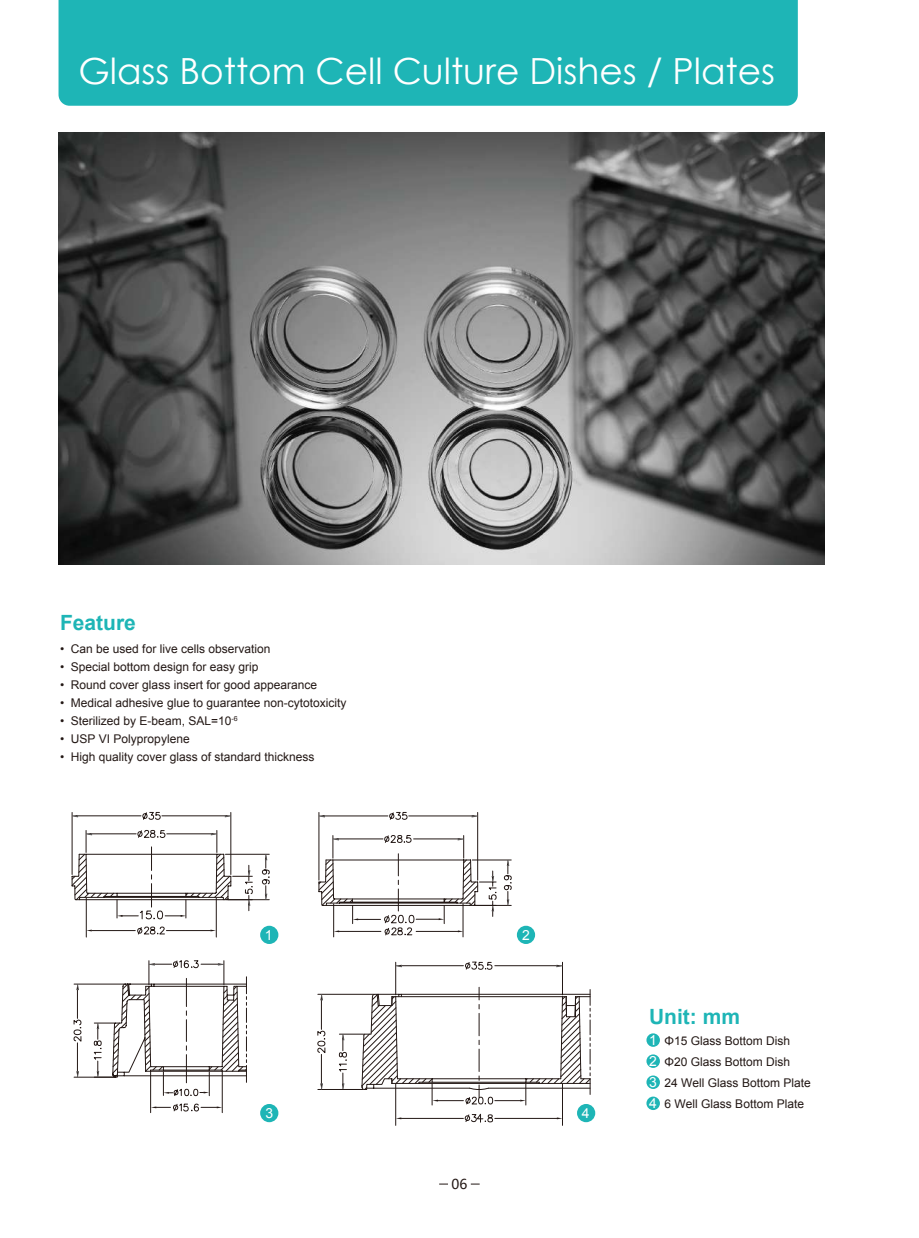
<style>
.page{position:relative;width:919px;height:1238px;background:#fff}
.page>*{position:absolute;margin:0;border:0;box-sizing:border-box;transform-origin:0 0}
.t1{font:36px "Century Gothic";color:#fff}
.t2{font:700 21px "Arial";color:#1eb5b6}
.t3{font:13.95px "Arial";color:#fff}
.t4{font:13.5px "Microsoft Ya Hei";color:#231815}
.t5{font:12px/20.9px "Arial";color:#231815}
.s1{font-size:13.95px;color:#fff}
</style>
<div class="page">
<div style="left:260px;top:925px;width:18px;height:18px;background:#1eb5b6;border-radius:50%"></div>
<div style="left:260px;top:1103px;width:18px;height:19px;background:#1eb5b6;border-radius:50%"></div>
<div style="left:517px;top:925px;width:18px;height:18px;background:#1eb5b6;border-radius:50%"></div>
<div style="left:577px;top:1103px;width:18px;height:19px;background:#1eb5b6;border-radius:50%"></div>
<hr style="left:86px;top:898px;width:1px;height:39px;background:#231815">
<hr style="left:216px;top:898px;width:1px;height:39px;background:#231815">
<hr style="left:74px;top:983px;width:52px;height:1px;background:#231815">
<hr style="left:74px;top:1076px;width:41px;height:1px;background:#231815">
<svg style="left:74px;top:983px;width:7px;height:94px"></svg>
<hr style="left:92px;top:930px;width:43px;height:1px;background:#231815">
<hr style="left:166px;top:930px;width:44px;height:1px;background:#231815">
<svg style="left:137px;top:926px;width:28px;height:8px"></svg>
<hr style="left:150px;top:1071px;width:1px;height:41px;background:#231815">
<hr style="left:222px;top:1071px;width:1px;height:41px;background:#231815">
<hr style="left:395px;top:962px;width:1px;height:32px;background:#231815">
<hr style="left:562px;top:962px;width:1px;height:32px;background:#231815">
<hr style="left:401px;top:965px;width:62px;height:1px;background:#231815">
<hr style="left:494px;top:965px;width:63px;height:1px;background:#231815">
<svg style="left:395px;top:964px;width:6px;height:3px"></svg>
<svg style="left:556px;top:964px;width:7px;height:3px"></svg>
<hr style="left:395px;top:1083px;width:1px;height:42px;background:#231815">
<hr style="left:562px;top:1083px;width:1px;height:42px;background:#231815">
<hr style="left:401px;top:1118px;width:62px;height:1px;background:#231815">
<hr style="left:495px;top:1118px;width:62px;height:1px;background:#231815">
<hr style="left:333px;top:903px;width:1px;height:33px;background:#231815">
<hr style="left:462px;top:903px;width:1px;height:33px;background:#231815">
<svg style="left:151px;top:1102px;width:71px;height:9px"></svg>
<svg style="left:465px;top:1113px;width:28px;height:9px"></svg>
<svg style="left:93px;top:960px;width:154px;height:136px"></svg>
<svg style="left:317px;top:987px;width:273px;height:117px"></svg>
<svg style="left:72px;top:812px;width:198px;height:107px"></svg>
<svg style="left:318px;top:812px;width:193px;height:123px"></svg>
<svg style="left:465px;top:961px;width:27px;height:8px"></svg>
<div style="left:646px;top:1033px;width:14px;height:13px;background:#1eb5b6;border-radius:50%"></div>
<div style="left:646px;top:1054px;width:14px;height:13px;background:#1eb5b6;border-radius:50%"></div>
<div style="left:646px;top:1075px;width:14px;height:13px;background:#1eb5b6;border-radius:50%"></div>
<div style="left:646px;top:1096px;width:14px;height:13px;background:#1eb5b6;border-radius:50%"></div>
<img style="left:58px;top:132px;width:766px;height:433px">
<div style="left:58px;top:0;width:739px;height:106px;background:#1eb5b6"></div>
<h1 class="t1" style="left:78px;top:46px;width:698px">Glass Bottom Cell Culture Dishes / Plates</h1>
<h2 class="t2" style="left:60px;top:608px;width:77px">Feature</h2>
<p class="t5" style="left:60px;top:638px;width:212px">• Can be used for live cells observation</p>
<p class="t5" style="left:60px;top:656px;width:200px">• Special bottom design for easy grip</p>
<p class="t5" style="left:60px;top:674px;width:258px">• Round cover glass insert for good appearance</p>
<p class="t5" style="left:60px;top:692px;width:288px">• Medical adhesive glue to guarantee non-cytotoxicity</p>
<p class="t5" style="left:60px;top:710px;width:179px">• Sterilized by E-beam, SAL=10<sup>-6</sup></p>
<p class="t5" style="left:60px;top:728px;width:131px">• USP VI Polypropylene</p>
<p class="t5" style="left:60px;top:746px;width:256px">• High quality cover glass of standard thickness</p>
<p class="t3" style="left:265px;top:925px;width:9px">1</p>
<p class="t3" style="left:265px;top:1103px;width:9px">3</p>
<p class="t3" style="left:522px;top:925px;width:9px">2</p>
<p class="t4" style="left:451px;top:1174px;width:17px">06</p>
<p class="t3" style="left:581px;top:1103px;width:9px">4</p>
<h2 class="t2" style="left:649px;top:1002px;width:92px">Unit: mm</h2>
<p class="t5" style="left:649px;top:1030px;width:163px"><span class="s1">1</span> Φ15 Glass Bottom Dish<br><span class="s1">2</span> Φ20 Glass Bottom Dish<br><span class="s1">3</span> 24 Well Glass Bottom Plate<br><span class="s1">4</span> 6 Well Glass Bottom Plate</p>
</div>
